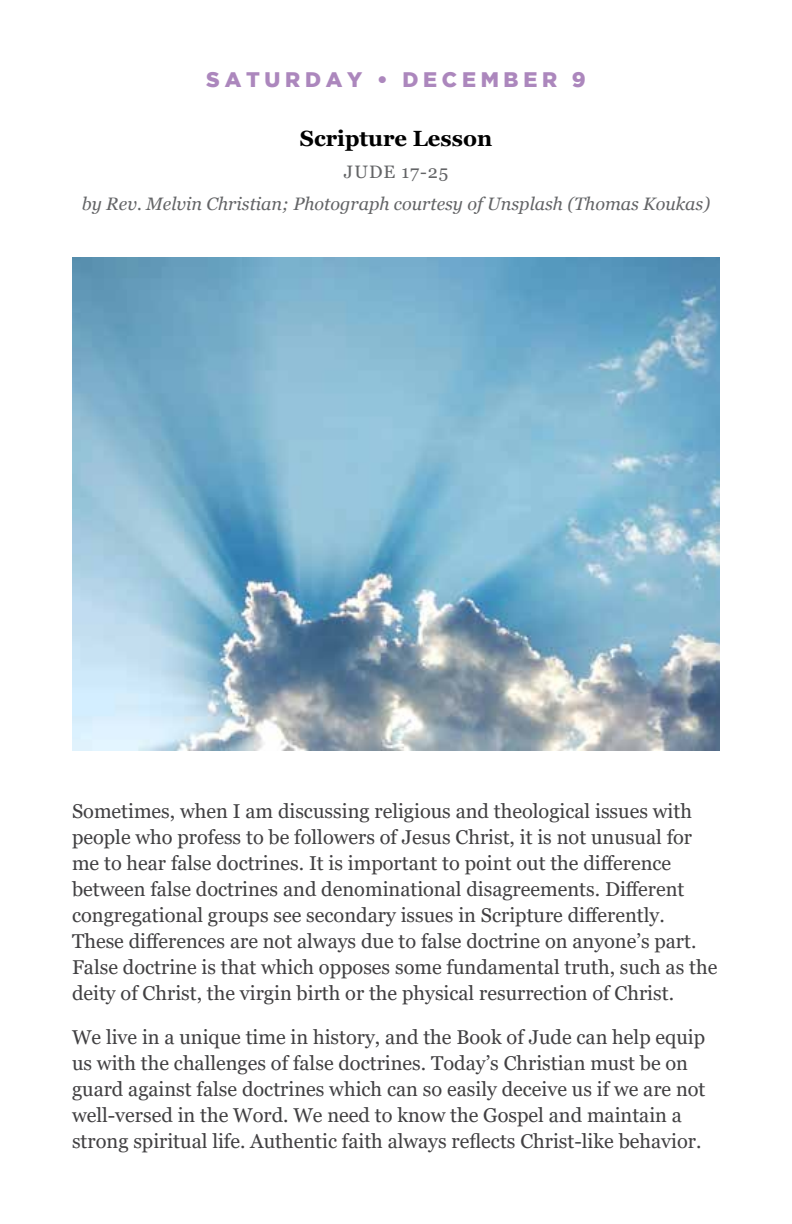
<style>
.page{position:relative;width:792px;height:1224px;background:#fff}
.page>*{position:absolute;margin:0;border:0;box-sizing:border-box;transform-origin:0 0}
.t1{font:700 22px "Georgia";color:#000}
.t2{font:900 21px "Gotham";letter-spacing:.225em;color:#ac87bd}
.t3{font:20px/26px "Georgia";color:#414042}
.t4{font:italic 18px "Georgia";color:#636466}
.t5{font:18px "Georgia";letter-spacing:.06em;color:#636466}
</style>
<div class="page">
<img style="left:72px;top:258px;width:648px;height:492px">
<p class="t2" style="left:206px;top:68px;width:381px">SATURDAY • DECEMBER 9</p>
<p class="t1" style="left:300px;top:125px;width:194px">Scripture Lesson</p>
<p class="t5" style="left:344px;top:161px;width:106px">JUDE 17-25</p>
<p class="t4" style="left:82px;top:193px;width:630px">by Rev. Melvin Christian; Photograph courtesy of Unsplash (Thomas Koukas)</p>
<p class="t3" style="left:72px;top:799px;width:647px">Sometimes, when I am discussing religious and theological issues with people who profess to be followers of Jesus Christ, it is not unusual for me to hear false doctrines. It is important to point out the difference between false doctrines and denominational disagreements. Different congregational groups see secondary issues in Scripture differently.<br>These differences are not always due to false doctrine on anyone’s part.<br>False doctrine is that which opposes some fundamental truth, such as the deity of Christ, the virgin birth or the physical resurrection of Christ.</p>
<p class="t3" style="left:72px;top:1025px;width:635px">We live in a unique time in history, and the Book of Jude can help equip us with the challenges of false doctrines. Today’s Christian must be on guard against false doctrines which can so easily deceive us if we are not well-versed in the Word. We need to know the Gospel and maintain a strong spiritual life. Authentic faith always reflects Christ-like behavior.</p>
</div>
